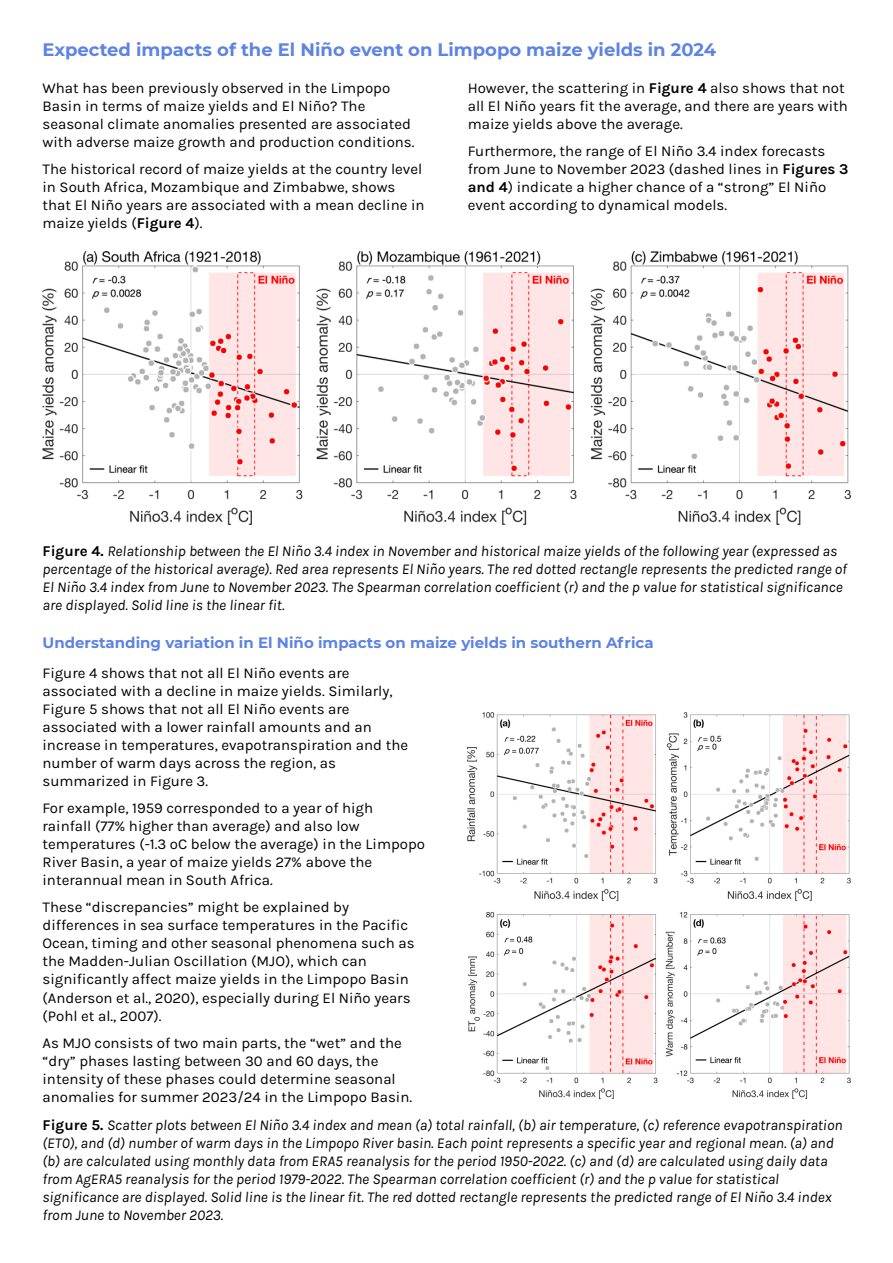
<style>
.page{position:relative;width:893px;height:1263px;background:#fff}
.page>*{position:absolute;margin:0;border:0;box-sizing:border-box;transform-origin:0 0}
.t1{font:700 18px "Montserrat";color:#5d84e3}
.t2{font:15px/18px "Karla";color:#000}
.t3{font:italic 15px/18px "Karla";color:#000}
.t4{font:700 15px "Montserrat";color:#5d84e3}
.s1{font-weight:700}
.s2{font-weight:700;font-style:normal}
</style>
<div class="page">
<img style="left:43px;top:252px;width:807px;height:273px">
<img style="left:468px;top:713px;width:382px;height:385px">
<p class="t1" style="left:43px;top:38px;width:675px">Expected impacts of the El Niño event on Limpopo maize yields in 2024</p>
<p class="t2" style="left:43px;top:79px;width:373px">What has been previously observed in the Limpopo Basin in terms of maize yields and El Niño? The seasonal climate anomalies presented are associated with adverse maize growth and production conditions.</p>
<p class="t2" style="left:43px;top:160px;width:383px">The historical record of maize yields at the country level in South Africa, Mozambique and Zimbabwe, shows that El Niño years are associated with a mean decline in maize yields (<span class="s1">Figure 4</span>).</p>
<p class="t2" style="left:468px;top:79px;width:382px">However, the scattering in <span class="s1">Figure 4</span> also shows that not all El Niño years fit the average, and there are years with maize yields above the average.</p>
<p class="t2" style="left:468px;top:142px;width:382px">Furthermore, the range of El Niño 3.4 index forecasts from June to November 2023 (dashed lines in <span class="s1">Figures 3 and 4</span>) indicate a higher chance of a “strong” El Niño event according to dynamical models.</p>
<p class="t3" style="left:43px;top:542px;width:806px"><span class="s2">Figure 4.</span> Relationship between the El Niño 3.4 index in November and historical maize yields of the following year (expressed as percentage of the historical average). Red area represents El Niño years. The red dotted rectangle represents the predicted range of El Niño 3.4 index from June to November 2023. The Spearman correlation coefficient (r) and the p value for statistical significance are displayed. Solid line is the linear fit.</p>
<p class="t4" style="left:43px;top:634px;width:613px">Understanding variation in El Niño impacts on maize yields in southern Africa</p>
<p class="t2" style="left:43px;top:664px;width:367px">Figure 4 shows that not all El Niño events are associated with a decline in maize yields. Similarly, Figure 5 shows that not all El Niño events are associated with a lower rainfall amounts and an increase in temperatures, evapotranspiration and the number of warm days across the region, as summarized in Figure 3.</p>
<p class="t2" style="left:43px;top:799px;width:384px">For example, 1959 corresponded to a year of high rainfall (77% higher than average) and also low temperatures (-1.3 ºC below the average) in the Limpopo River Basin, a year of maize yields 27% above the interannual mean in South Africa.</p>
<p class="t2" style="left:43px;top:898px;width:374px">These “discrepancies” might be explained by differences in sea surface temperatures in the Pacific Ocean, timing and other seasonal phenomena such as the Madden-Julian Oscillation (MJO), which can significantly affect maize yields in the Limpopo Basin (Anderson et al., 2020), especially during El Niño years (Pohl et al., 2007).</p>
<p class="t2" style="left:43px;top:1033px;width:371px">As MJO consists of two main parts, the “wet” and the “dry” phases lasting between 30 and 60 days, the intensity of these phases could determine seasonal anomalies for summer 2023/24 in the Limpopo Basin.</p>
<p class="t3" style="left:43px;top:1116px;width:801px"><span class="s2">Figure 5.</span> Scatter plots between El Niño 3.4 index and mean (a) total rainfall, (b) air temperature, (c) reference evapotranspiration (ET0), and (d) number of warm days in the Limpopo River basin. Each point represents a specific year and regional mean. (a) and (b) are calculated using monthly data from ERA5 reanalysis for the period 1950-2022. (c) and (d) are calculated using daily data from AgERA5 reanalysis for the period 1979-2022. The Spearman correlation coefficient (r) and the p value for statistical significance are displayed. Solid line is the linear fit. The red dotted rectangle represents the predicted range of El Niño 3.4 index from June to November 2023.</p>
</div>
